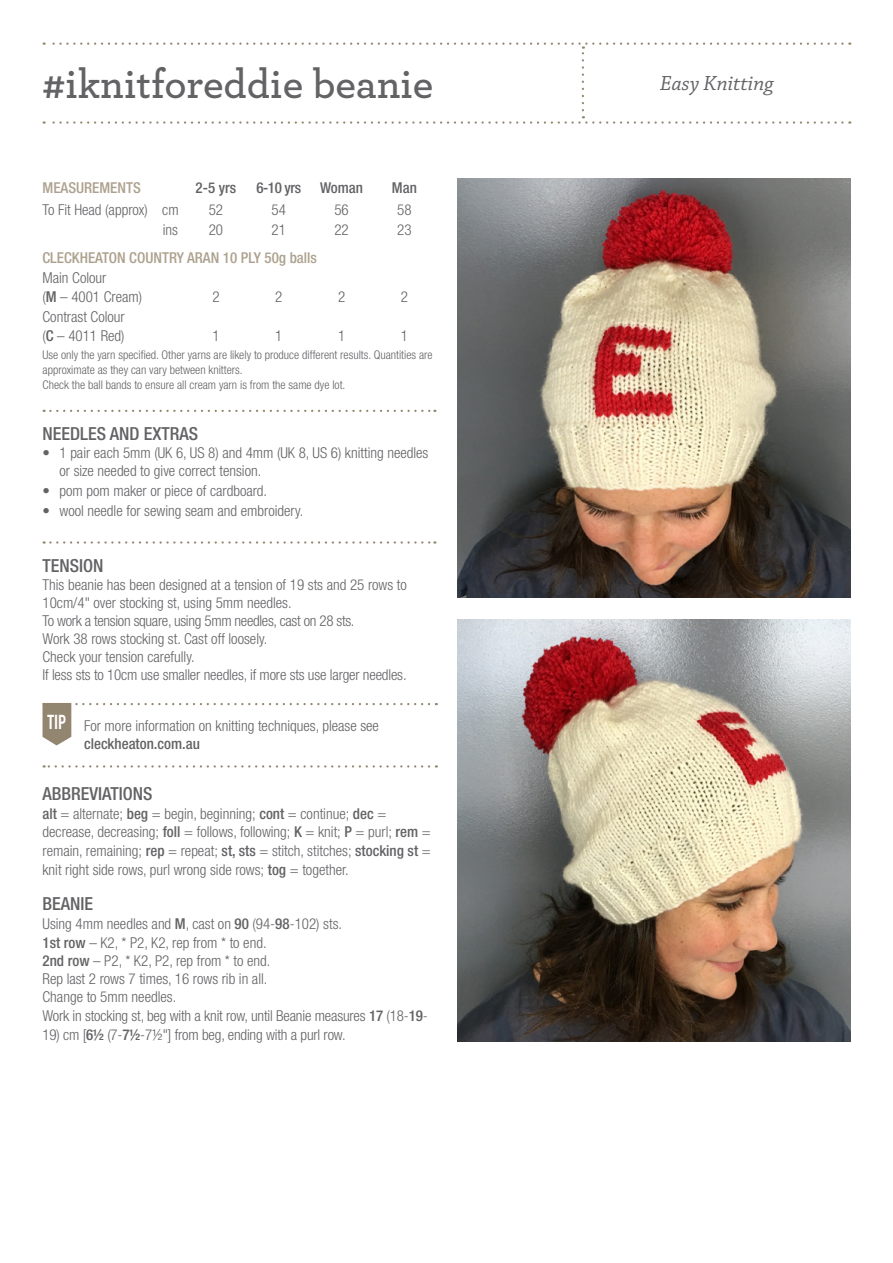
<style>
.page{position:relative;width:893px;height:1263px;background:#fff}
.page>*{position:absolute;margin:0;border:0;box-sizing:border-box;transform-origin:0 0}
.ACS_H1{font:600 42px "Archer";color:#636366}
.ACS_Rating{font:italic 21.45px "Chaparral Pro";color:#636366}
.ACS_Body_Text_Instru{font:700 19.8px "DIN Condensed";color:#fff}
.ACS_H2{font:500 condensed 18px "Helvetica Neue LT Std";color:#636366}
.ACS_Body_Text_Instru-2{font:300 condensed 15px/18.8px "Helvetica Neue LT";color:#636366}
.ACS_Body_Text_Instru-3{font:300 condensed 15px "Helvetica Neue LT";letter-spacing:-.02em;color:#636366}
.ACS_Table_H1{font:500 condensed 15px "Helvetica Neue LT Std";color:#ada18e}
.ACS_Table_Text_Instr{font:300 condensed 15px "Helvetica Neue LT";color:#636366}
.ACS_Table_Column_Hea{font:500 condensed 15px "Helvetica Neue LT Std";color:#636366}
.ACS_IMPORTANT_text{font:300 condensed 12px/15px "Helvetica Neue LT";color:#636366}
.s1{font-family:"Helvetica Neue LT Std";font-weight:500}
</style>
<div class="page">
<svg style="left:44px;top:410px;width:391px;height:2px"></svg>
<svg style="left:44px;top:541px;width:391px;height:3px"></svg>
<img style="left:457px;top:178px;width:393px;height:419px">
<img style="left:457px;top:619px;width:393px;height:423px">
<svg style="left:44px;top:116px;width:798px;height:8px"></svg>
<svg style="left:44px;top:43px;width:798px;height:67px"></svg>
<svg style="left:44px;top:765px;width:385px;height:2px"></svg>
<svg style="left:43px;top:703px;width:386px;height:42px"></svg>
<p class="ACS_H1" style="left:43px;top:52px;width:393px">#iknitforeddie beanie</p>
<p class="ACS_Rating" style="left:660px;top:72px;width:115px">Easy Knitting</p>
<p class="ACS_Table_H1" style="left:43px;top:179px;width:100px">MEASUREMENTS</p>
<p class="ACS_Table_Column_Hea" style="left:196px;top:179px;width:42px">2-5 yrs</p>
<p class="ACS_Table_Column_Hea" style="left:256px;top:179px;width:46px">6-10 yrs</p>
<p class="ACS_Table_Column_Hea" style="left:320px;top:179px;width:45px">Woman</p>
<p class="ACS_Table_Column_Hea" style="left:392px;top:179px;width:26px">Man</p>
<p class="ACS_Body_Text_Instru-2" style="left:43px;top:200px;width:107px">To Fit Head (approx)</p>
<p class="ACS_Table_Text_Instr" style="left:162px;top:201px;width:18px">cm</p>
<p class="ACS_Table_Text_Instr" style="left:209px;top:201px;width:16px">52</p>
<p class="ACS_Table_Text_Instr" style="left:272px;top:201px;width:16px">54</p>
<p class="ACS_Table_Text_Instr" style="left:334px;top:201px;width:16px">56</p>
<p class="ACS_Table_Text_Instr" style="left:397px;top:201px;width:16px">58</p>
<p class="ACS_Table_Text_Instr" style="left:163px;top:221px;width:17px">ins</p>
<p class="ACS_Table_Text_Instr" style="left:209px;top:221px;width:16px">20</p>
<p class="ACS_Table_Text_Instr" style="left:272px;top:221px;width:16px">21</p>
<p class="ACS_Table_Text_Instr" style="left:334px;top:221px;width:16px">22</p>
<p class="ACS_Table_Text_Instr" style="left:397px;top:221px;width:16px">23</p>
<p class="ACS_Table_H1" style="left:43px;top:248px;width:276px">CLECKHEATON COUNTRY ARAN 10 PLY 50g balls</p>
<p class="ACS_Body_Text_Instru-2" style="left:43px;top:268px;width:101px">Main Colour<br>(<span class="s1">M</span> – 4001 Cream)</p>
<p class="ACS_Table_Text_Instr" style="left:212px;top:288px;width:9px">2</p>
<p class="ACS_Table_Text_Instr" style="left:275px;top:288px;width:9px">2</p>
<p class="ACS_Table_Text_Instr" style="left:338px;top:288px;width:9px">2</p>
<p class="ACS_Table_Text_Instr" style="left:401px;top:288px;width:9px">2</p>
<p class="ACS_Body_Text_Instru-2" style="left:43px;top:307px;width:84px">Contrast Colour (<span class="s1">C</span> – 4011 Red)</p>
<p class="ACS_Table_Text_Instr" style="left:212px;top:327px;width:9px">1</p>
<p class="ACS_Table_Text_Instr" style="left:275px;top:327px;width:9px">1</p>
<p class="ACS_Table_Text_Instr" style="left:338px;top:327px;width:9px">1</p>
<p class="ACS_Table_Text_Instr" style="left:401px;top:327px;width:9px">1</p>
<p class="ACS_IMPORTANT_text" style="left:43px;top:347px;width:392px">Use only the yarn specified. Other yarns are likely to produce different results. Quantities are approximate as they can vary between knitters.<br>Check the ball bands to ensure all cream yarn is from the same dye lot.</p>
<p class="ACS_H2" style="left:43px;top:423px;width:157px">NEEDLES AND EXTRAS</p>
<p class="ACS_Body_Text_Instru-2" style="left:60px;top:444px;width:370px;line-height:18px;text-indent:-17px">• 1 pair each 5mm (UK 6, US 8) and 4mm (UK 8, US 6) knitting needles or size needed to give correct tension.</p>
<p class="ACS_Body_Text_Instru-2" style="left:43px;top:481px;width:226px">• pom pom maker or piece of cardboard.</p>
<p class="ACS_Body_Text_Instru-2" style="left:43px;top:502px;width:262px">• wool needle for sewing seam and embroidery.</p>
<p class="ACS_H2" style="left:43px;top:555px;width:63px">TENSION</p>
<p class="ACS_Body_Text_Instru-2" style="left:43px;top:575px;width:366px;line-height:18px">This beanie has been designed at a tension of 19 sts and 25 rows to<br>10cm/4" over stocking st, using 5mm needles.</p>
<p class="ACS_Body_Text_Instru-3" style="left:43px;top:612px;width:314px">To work a tension square, using 5mm needles, cast on 28 sts.</p>
<p class="ACS_Body_Text_Instru-2" style="left:43px;top:629px;width:226px">Work 38 rows stocking st. Cast off loosely.</p>
<p class="ACS_Body_Text_Instru-2" style="left:43px;top:647px;width:154px">Check your tension carefully.</p>
<p class="ACS_Body_Text_Instru-2" style="left:43px;top:665px;width:366px">If less sts to 10cm use smaller needles, if more sts use larger needles.</p>
<p class="ACS_Body_Text_Instru" style="left:48px;top:710px;width:20px">TIP</p>
<p class="ACS_Body_Text_Instru-2" style="left:84px;top:716px;width:296px">For more information on knitting techniques, please see <span class="s1">cleckheaton.com.au</span></p>
<p class="ACS_H2" style="left:43px;top:783px;width:112px">ABBREVIATIONS</p>
<p class="ACS_Body_Text_Instru-2" style="left:43px;top:804px;width:390px"><span class="s1">alt</span> = alternate; <span class="s1">beg</span> = begin, beginning; <span class="s1">cont</span> = continue; <span class="s1">dec</span> = decrease, decreasing; <span class="s1">foll</span> = follows, following; <span class="s1">K</span> = knit; <span class="s1">P</span> = purl; <span class="s1">rem</span> = remain, remaining; <span class="s1">rep</span> = repeat; <span class="s1">st, sts</span> = stitch, stitches; <span class="s1">stocking st</span> = knit right side rows, purl wrong side rows; <span class="s1">tog</span> = together.</p>
<p class="ACS_H2" style="left:43px;top:893px;width:52px">BEANIE</p>
<p class="ACS_Body_Text_Instru-2" style="left:43px;top:914px;width:301px">Using 4mm needles and <span class="s1">M</span>, cast on <span class="s1">90</span> (94-<span class="s1">98</span>-102) sts.</p>
<p class="ACS_Body_Text_Instru-2" style="left:43px;top:933px;width:226px"><span class="s1">1st row</span> – K2, * P2, K2, rep from * to end.</p>
<p class="ACS_Body_Text_Instru-2" style="left:43px;top:951px;width:229px"><span class="s1">2nd row</span> – P2, * K2, P2, rep from * to end.</p>
<p class="ACS_Body_Text_Instru-2" style="left:43px;top:969px;width:226px">Rep last 2 rows 7 times, 16 rows rib in all.</p>
<p class="ACS_Body_Text_Instru-2" style="left:43px;top:987px;width:135px">Change to 5mm needles.</p>
<p class="ACS_Body_Text_Instru-2" style="left:43px;top:1006px;width:387px">Work in stocking st, beg with a knit row, until Beanie measures <span class="s1">17</span> (18-<span class="s1">19</span>-</p>
<p class="ACS_Body_Text_Instru-2" style="left:43px;top:1025px;width:305px">19) cm [<span class="s1">6½</span> (7-<span class="s1">7½</span>-7½"] from beg, ending with a purl row.</p>
</div>
